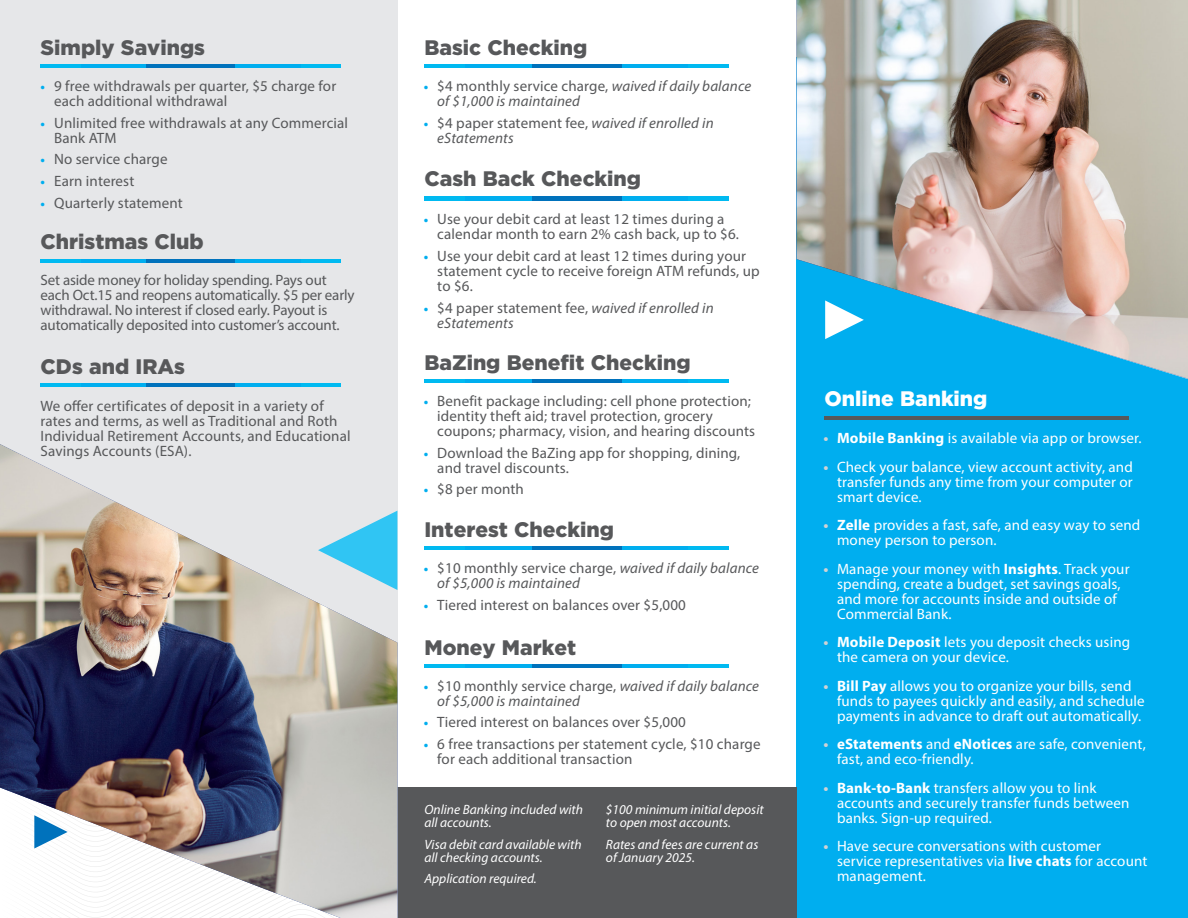
<style>
.page{position:relative;width:1188px;height:918px;background:#fff}
.page>*{position:absolute;margin:0;border:0;box-sizing:border-box;transform-origin:0 0}
.t1{font:900 21px "Gotham";color:#57585a}
.t2{font:900 21px "Gotham";color:#fff}
.t3{font:15px/15px "Myriad Pro";letter-spacing:.01em;color:#57585a}
.t4{font:15px/15px "Myriad Pro";letter-spacing:.01em;color:#fff}
.t5{font:italic 15px/15px "Myriad Pro";letter-spacing:.01em;color:#57585a}
.t6{font:15px/15px "Myriad Pro";letter-spacing:-.01em;color:#57585a}
.t7{font:italic 13.5px/13.5px "Myriad Pro";color:#fff}
.s1{font-weight:700;font-size:13.5px;color:#00aeef}
.s2{font-weight:700;font-style:normal;font-size:13.5px;color:#00aeef}
.s3{font-style:normal}
.s4{font-weight:700;color:#d1d2d4}
.s5{font-weight:700}
</style>
<div class="page">
<div style="left:797px;top:57px;width:391px;height:861px;background:#00aeef"></div>
<div style="left:0;top:0;width:397px;height:918px;background:#e6e7e9"></div>
<div style="left:397px;top:787px;width:400px;height:131px;background:#57585a"></div>
<img style="left:797px;top:0;width:391px;height:379px">
<hr style="left:41px;top:65px;width:40px;height:3px;background:#00baf1">
<hr style="left:301px;top:65px;width:40px;height:3px;background:#00baf1">
<hr style="left:81px;top:65px;width:65px;height:3px;background:#00aeef">
<hr style="left:235px;top:65px;width:66px;height:3px;background:#00aeef">
<hr style="left:146px;top:65px;width:89px;height:3px;background:#0072bc">
<hr style="left:41px;top:259px;width:40px;height:3px;background:#00baf1">
<hr style="left:301px;top:259px;width:40px;height:3px;background:#00baf1">
<hr style="left:81px;top:259px;width:65px;height:3px;background:#00aeef">
<hr style="left:235px;top:259px;width:66px;height:3px;background:#00aeef">
<hr style="left:146px;top:259px;width:89px;height:3px;background:#0072bc">
<hr style="left:41px;top:383px;width:40px;height:3px;background:#00baf1">
<hr style="left:301px;top:383px;width:40px;height:3px;background:#00baf1">
<hr style="left:81px;top:383px;width:65px;height:3px;background:#00aeef">
<hr style="left:235px;top:383px;width:66px;height:3px;background:#00aeef">
<hr style="left:146px;top:383px;width:89px;height:3px;background:#0072bc">
<img style="left:0;top:444px;width:397px;height:305px">
<svg style="left:318px;top:511px;width:79px;height:79px"></svg>
<svg style="left:0;top:749px;width:397px;height:169px;background:#aeaaaf"></svg>
<svg style="left:825px;top:300px;width:39px;height:39px"></svg>
<hr style="left:424px;top:196px;width:41px;height:4px;background:#00baf1">
<hr style="left:688px;top:196px;width:41px;height:4px;background:#00baf1">
<hr style="left:465px;top:196px;width:67px;height:4px;background:#00aeef">
<hr style="left:622px;top:196px;width:66px;height:4px;background:#00aeef">
<hr style="left:532px;top:196px;width:90px;height:4px;background:#0072bc">
<hr style="left:424px;top:379px;width:41px;height:3px;background:#00baf1">
<hr style="left:688px;top:379px;width:41px;height:3px;background:#00baf1">
<hr style="left:465px;top:379px;width:67px;height:3px;background:#00aeef">
<hr style="left:622px;top:379px;width:66px;height:3px;background:#00aeef">
<hr style="left:532px;top:379px;width:90px;height:3px;background:#0072bc">
<hr style="left:424px;top:547px;width:41px;height:3px;background:#00baf1">
<hr style="left:688px;top:547px;width:41px;height:3px;background:#00baf1">
<hr style="left:465px;top:547px;width:67px;height:3px;background:#00aeef">
<hr style="left:622px;top:547px;width:66px;height:3px;background:#00aeef">
<hr style="left:532px;top:547px;width:90px;height:3px;background:#0072bc">
<hr style="left:424px;top:664px;width:41px;height:3px;background:#00baf1">
<hr style="left:688px;top:664px;width:41px;height:3px;background:#00baf1">
<hr style="left:465px;top:664px;width:67px;height:3px;background:#00aeef">
<hr style="left:622px;top:664px;width:66px;height:3px;background:#00aeef">
<hr style="left:532px;top:664px;width:90px;height:3px;background:#0072bc">
<hr style="left:424px;top:65px;width:41px;height:3px;background:#00baf1">
<hr style="left:688px;top:65px;width:41px;height:3px;background:#00baf1">
<hr style="left:465px;top:65px;width:67px;height:3px;background:#00aeef">
<hr style="left:622px;top:65px;width:66px;height:3px;background:#00aeef">
<hr style="left:532px;top:65px;width:90px;height:3px;background:#0072bc">
<hr style="left:824px;top:417px;width:41px;height:3px;background:#57585a">
<hr style="left:1088px;top:417px;width:41px;height:3px;background:#57585a">
<hr style="left:865px;top:417px;width:67px;height:3px;background:#57585a">
<hr style="left:1021px;top:417px;width:67px;height:3px;background:#57585a">
<hr style="left:932px;top:417px;width:89px;height:3px;background:#57585a">
<p class="t1" style="left:41px;top:33px;width:166px">Simply Savings</p>
<p class="t3" style="left:54px;top:78px;width:284px;text-indent:-13px"><span class="s1">•</span> 9 free withdrawals per quarter, $5 charge for each additional withdrawal</p>
<p class="t3" style="left:54px;top:115px;width:296px;text-indent:-13px"><span class="s1">•</span> Unlimited free withdrawals at any Commercial<br>Bank ATM</p>
<p class="t3" style="left:41px;top:151px;width:128px"><span class="s1">•</span> No service charge</p>
<p class="t3" style="left:41px;top:173px;width:95px"><span class="s1">•</span> Earn interest</p>
<p class="t3" style="left:41px;top:195px;width:144px"><span class="s1">•</span> Quarterly statement</p>
<p class="t1" style="left:41px;top:228px;width:165px">Christmas Club</p>
<p class="t6" style="left:40px;top:272px;width:316px">Set aside money for holiday spending. Pays out each Oct.15 and reopens automatically. $5 per early withdrawal. No interest if closed early. Payout is automatically deposited into customer’s account.</p>
<p class="t1" style="left:41px;top:352px;width:146px">CDs and IRAs</p>
<p class="t3" style="left:40px;top:398px;width:312px">We offer certificates of deposit in a variety of rates and terms, as well as Traditional and Roth Individual Retirement Accounts, and Educational Savings Accounts (ESA).</p>
<p class="t1" style="left:424px;top:33px;width:164px">Basic Checking</p>
<p class="t5" style="left:437px;top:78px;width:315px;text-indent:-14px"><span class="s2">•</span> <span class="s3">$4 monthly service charge,</span> waived if daily balance of $1,000 is maintained</p>
<p class="t5" style="left:437px;top:115px;width:278px;text-indent:-14px"><span class="s2">•</span> <span class="s3">$4 paper statement fee,</span> waived if enrolled in eStatements</p>
<p class="t1" style="left:424px;top:164px;width:218px">Cash Back Checking</p>
<p class="t3" style="left:437px;top:211px;width:303px;text-indent:-14px"><span class="s1">•</span> Use your debit card at least 12 times during a calendar month to earn 2% cash back, up to $6.</p>
<p class="t3" style="left:437px;top:248px;width:324px;text-indent:-14px"><span class="s1">•</span> Use your debit card at least 12 times during your statement cycle to receive foreign ATM refunds, up to $6.</p>
<p class="t5" style="left:437px;top:300px;width:278px;text-indent:-14px"><span class="s2">•</span> <span class="s3">$4 paper statement fee,</span> waived if enrolled in eStatements</p>
<p class="t1" style="left:424px;top:348px;width:268px">BaZing Benefit Checking</p>
<p class="t3" style="left:437px;top:393px;width:319px;text-indent:-14px"><span class="s1">•</span> Benefit package including: cell phone protection; identity theft aid; travel protection, grocery coupons; pharmacy, vision, and hearing discounts</p>
<p class="t3" style="left:437px;top:445px;width:305px;text-indent:-14px"><span class="s1">•</span> Download the BaZing app for shopping, dining, and travel discounts.</p>
<p class="t3" style="left:424px;top:482px;width:102px"><span class="s1">•</span> $8 per month</p>
<p class="t1" style="left:424px;top:516px;width:191px">Interest Checking</p>
<p class="t5" style="left:437px;top:561px;width:323px;text-indent:-14px"><span class="s2">•</span> <span class="s3">$10 monthly service charge,</span> waived if daily balance of $5,000 is maintained</p>
<p class="t3" style="left:424px;top:597px;width:264px"><span class="s1">•</span> Tiered interest on balances over $5,000</p>
<p class="t1" style="left:424px;top:633px;width:153px">Money Market</p>
<p class="t5" style="left:437px;top:678px;width:323px;text-indent:-14px"><span class="s2">•</span> <span class="s3">$10 monthly service charge,</span> waived if daily balance of $5,000 is maintained</p>
<p class="t3" style="left:424px;top:715px;width:264px"><span class="s1">•</span> Tiered interest on balances over $5,000</p>
<p class="t3" style="left:437px;top:736px;width:325px;text-indent:-14px"><span class="s1">•</span> 6 free transactions per statement cycle, $10 charge for each additional transaction</p>
<p class="t7" style="left:424px;top:802px;width:160px">Online Banking included with all accounts.</p>
<p class="t7" style="left:424px;top:837px;width:159px">Visa debit card available with all checking accounts.</p>
<p class="t7" style="left:424px;top:872px;width:114px">Application required.</p>
<p class="t7" style="left:606px;top:802px;width:159px">$100 minimum initial deposit to open most accounts.</p>
<p class="t7" style="left:606px;top:837px;width:154px">Rates and fees are current as of January 2025.</p>
<p class="t2" style="left:824px;top:384px;width:165px">Online Banking</p>
<p class="t4" style="left:824px;top:430px;width:320px"><span class="s4">•</span> <span class="s5">Mobile Banking</span> is available via app or browser.</p>
<p class="t4" style="left:837px;top:459px;width:297px;text-align:justify;text-indent:-14px"><span class="s4">•</span> Check your balance, view account activity, and transfer funds any time from your computer or smart device.</p>
<p class="t4" style="left:837px;top:517px;width:305px;text-indent:-14px"><span class="s4">•</span> <span class="s5">Zelle</span> provides a fast, safe, and easy way to send money person to person.</p>
<p class="t4" style="left:837px;top:561px;width:294px;text-indent:-14px"><span class="s4">•</span> Manage your money with <span class="s5">Insights</span>. Track your spending, create a budget, set savings goals, and more for accounts inside and outside of Commercial Bank.</p>
<p class="t4" style="left:837px;top:634px;width:295px;text-indent:-14px"><span class="s4">•</span> <span class="s5">Mobile Deposit</span> lets you deposit checks using the camera on your device.</p>
<p class="t4" style="left:837px;top:678px;width:309px;text-indent:-14px"><span class="s4">•</span> <span class="s5">Bill Pay</span> allows you to organize your bills, send funds to payees quickly and easily, and schedule payments in advance to draft out automatically.</p>
<p class="t4" style="left:837px;top:736px;width:310px;text-indent:-14px"><span class="s4">•</span> <span class="s5">eStatements</span> and <span class="s5">eNotices</span> are safe, convenient, fast, and eco-friendly.</p>
<p class="t4" style="left:837px;top:780px;width:294px;text-indent:-14px"><span class="s4">•</span> <span class="s5">Bank-to-Bank</span> transfers allow you to link accounts and securely transfer funds between banks. Sign-up required.</p>
<p class="t4" style="left:837px;top:838px;width:312px;text-indent:-14px"><span class="s4">•</span> Have secure conversations with customer service representatives via <span class="s5">live chats</span> for account management.</p>
</div>
